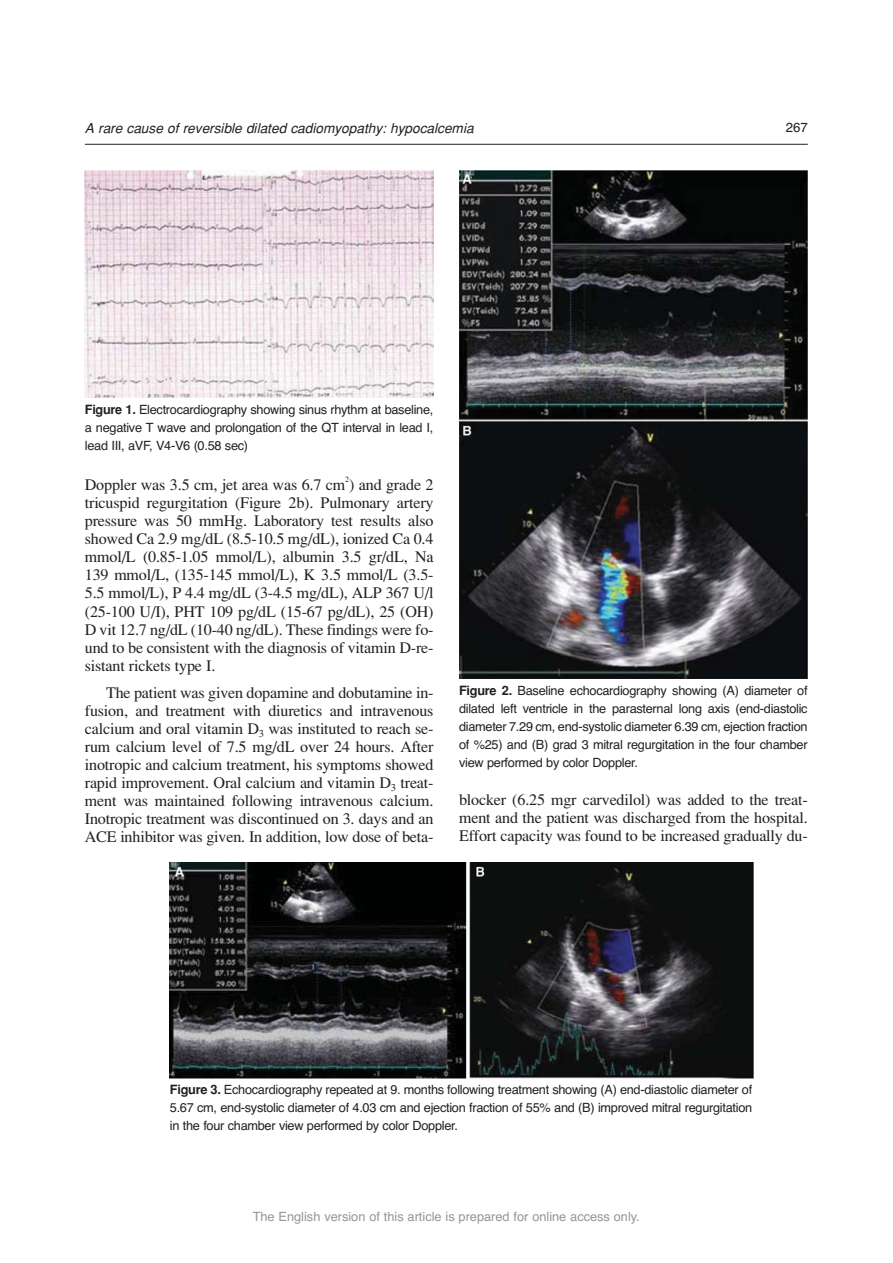
<style>
.page{position:relative;width:893px;height:1263px;background:#fff}
.page>*{position:absolute;margin:0;border:0;box-sizing:border-box;transform-origin:0 0}
.t1{font:16.05px/18px "Times Turk";letter-spacing:-.01em;color:#231f20;text-align:justify}
.t2{font:italic 13.65px "Helvetica";color:#231f20}
.t3{font:13.2px "Helvetica TU";color:#231f20}
.t4{font:12.75px/18px "Helvetica TU";letter-spacing:-.02em;color:#231f20;text-align:justify}
.t5{font:12.75px "Helvetica TU";color:#939598}
.t6{font:7.95px "Times Turk";color:#231f20}
.s1{font-family:"Helvetica";font-weight:700}
</style>
<div class="page">
<hr style="left:85px;top:144px;width:723px;height:1px;background:#231f20">
<img style="left:85px;top:170px;width:348px;height:228px">
<img style="left:459px;top:170px;width:349px;height:509px">
<img style="left:170px;top:863px;width:584px;height:216px">
<p class="t2" style="left:85px;top:123px;width:390px">A rare cause of reversible dilated cadiomyopathy: hypocalcemia</p>
<p class="t3" style="left:786px;top:122px;width:24px">267</p>
<p class="t4" style="left:85px;top:402px;width:350px"><span class="s1">Figure 1.</span> Electrocardiography showing sinus rhythm at baseline, a negative T wave and prolongation of the QT interval in lead I, lead III, aVF, V4-V6 (0.58 sec)</p>
<p class="t6" style="left:345px;top:477px;width:6px">2</p>
<p class="t1" style="left:85px;top:495px;width:350px">tricuspid regurgitation (Figure 2b). Pulmonary artery pressure was 50 mmHg. Laboratory test results also showed Ca 2.9 mg/dL (8.5-10.5 mg/dL), ionized Ca 0.4 mmol/L (0.85-1.05 mmol/L), albumin 3.5 gr/dL, Na 139 mmol/L, (135-145 mmol/L), K 3.5 mmol/L (3.5- 5.5 mmol/L), P 4.4 mg/dL (3-4.5 mg/dL), ALP 367 U/l (25-100 U/I), PHT 109 pg/dL (15-67 pg/dL), 25 (OH)<br>D vit 12.7 ng/dL (10-40 ng/dL). These findings were fo&shy;und to be consistent with the diagnosis of vitamin D-re&shy;sistant rickets type I.</p>
<p class="t1" style="left:85px;top:685px;width:350px;text-indent:21px">The patient was given dopamine and dobutamine in&shy;fusion, and treatment with diuretics and intravenous calcium and oral vitamin D<sub>3</sub> was instituted to reach se&shy;rum calcium level of 7.5 mg/dL over 24 hours. After inotropic and calcium treatment, his symptoms showed rapid improvement. Oral calcium and vitamin D<sub>3</sub> treat&shy;ment was maintained following intravenous calcium.<br>Inotropic treatment was discontinued on 3. days and an ACE inhibitor was given. In addition, low dose of beta-</p>
<p class="t1" style="left:85px;top:477px;width:350px">Doppler was 3.5 cm, jet area was 6.7 cm ) and grade 2</p>
<p class="t4" style="left:459px;top:683px;width:350px"><span class="s1">Figure 2.</span> Baseline echocardiography showing (A) diameter of dilated left ventricle in the parasternal long axis (end-diastolic diameter 7.29 cm, end-systolic diameter 6.39 cm, ejection fraction of %25) and (B) grad 3 mitral regurgitation in the four chamber view performed by color Doppler.</p>
<p class="t1" style="left:459px;top:792px;width:350px">blocker (6.25 mgr carvedilol) was added to the treat&shy;ment and the patient was discharged from the hospital.<br>Effort capacity was found to be increased gradually du-</p>
<p class="t4" style="left:170px;top:1082px;width:584px"><span class="s1">Figure 3.</span> Echocardiography repeated at 9. months following treatment showing (A) end-diastolic diameter of 5.67 cm, end-systolic diameter of 4.03 cm and ejection fraction of 55% and (B) improved mitral regurgitation in the four chamber view performed by color Doppler.</p>
<p class="t5" style="left:253px;top:1212px;width:389px">The English version of this article is prepared for online access only.</p>
</div>
